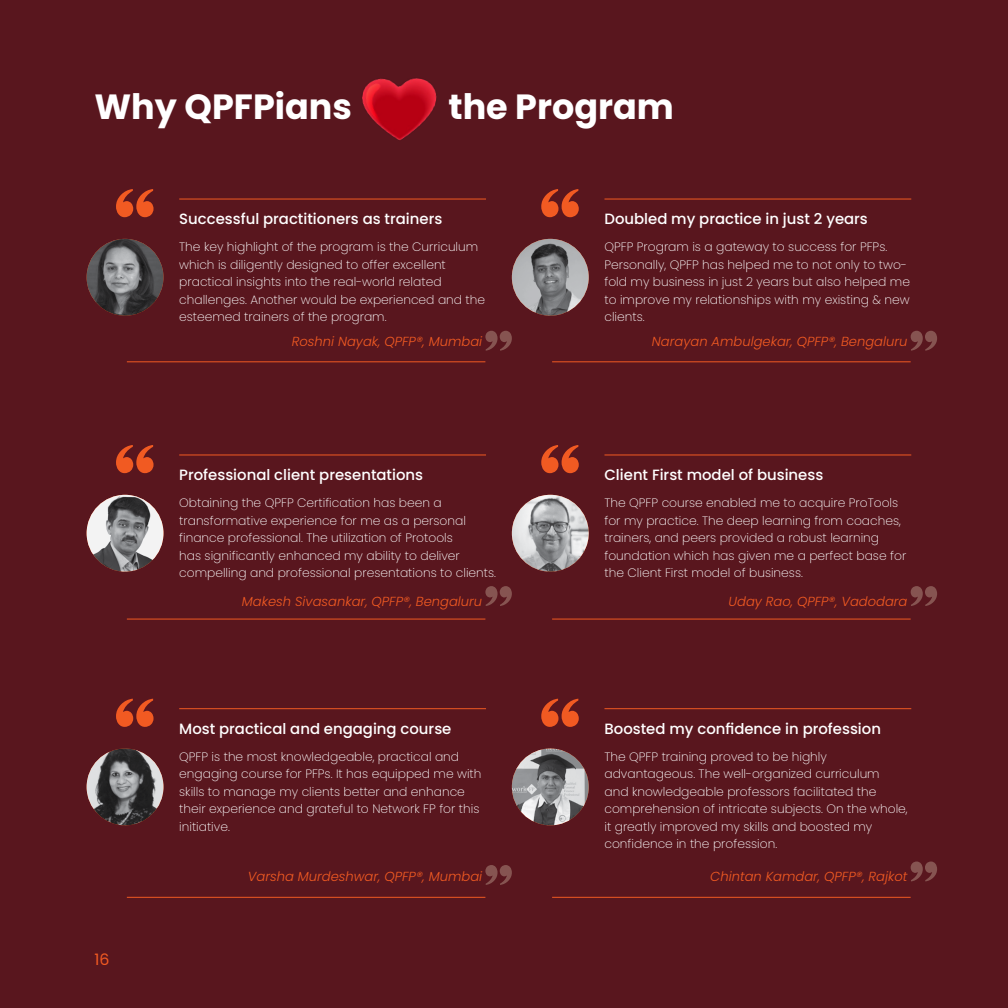
<style>
.page{position:relative;width:1008px;height:1008px;background:#59161e}
.page>*{position:absolute;margin:0;border:0;box-sizing:border-box;transform-origin:0 0}
.t1{font:700 35px "Poppins";color:#fff}
.t2{font:15.75px "Poppins";color:#f15a22}
.t3{font:500 14.88px "Poppins";color:#fff}
.t4{font:italic 300 13.12px "Poppins";color:#f15a22}
.t5{font:200 12.25px/17.5px "Poppins";color:#fff}
</style>
<div class="page">
<hr style="left:179px;top:199px;width:307px;height:1px;background:#f15a22">
<hr style="left:604px;top:199px;width:307px;height:1px;background:#f15a22">
<hr style="left:127px;top:361px;width:358px;height:1px;background:#f15a22">
<hr style="left:552px;top:361px;width:359px;height:1px;background:#f15a22">
<img style="left:87px;top:239px;width:76px;height:77px;border-radius:38px">
<img style="left:512px;top:239px;width:77px;height:77px;border-radius:38px">
<svg style="left:116px;top:189px;width:38px;height:28px"></svg>
<svg style="left:541px;top:189px;width:38px;height:28px"></svg>
<svg style="left:485px;top:331px;width:27px;height:20px"></svg>
<svg style="left:911px;top:331px;width:26px;height:20px"></svg>
<hr style="left:179px;top:455px;width:307px;height:1px;background:#f15a22">
<hr style="left:604px;top:455px;width:307px;height:1px;background:#f15a22">
<hr style="left:127px;top:619px;width:358px;height:1px;background:#f15a22">
<hr style="left:552px;top:619px;width:359px;height:1px;background:#f15a22">
<img style="left:87px;top:495px;width:76px;height:77px;border-radius:38px">
<img style="left:512px;top:495px;width:77px;height:77px;border-radius:38px">
<svg style="left:116px;top:445px;width:38px;height:28px"></svg>
<svg style="left:541px;top:445px;width:38px;height:28px"></svg>
<svg style="left:485px;top:586px;width:27px;height:20px"></svg>
<svg style="left:911px;top:586px;width:26px;height:20px"></svg>
<hr style="left:179px;top:708px;width:307px;height:1px;background:#f15a22">
<hr style="left:604px;top:708px;width:307px;height:1px;background:#f15a22">
<hr style="left:127px;top:897px;width:358px;height:1px;background:#f15a22">
<hr style="left:552px;top:897px;width:359px;height:1px;background:#f15a22">
<img style="left:87px;top:749px;width:76px;height:76px;border-radius:38px">
<img style="left:512px;top:749px;width:77px;height:76px;border-radius:38px">
<svg style="left:116px;top:699px;width:38px;height:28px"></svg>
<svg style="left:541px;top:699px;width:38px;height:28px"></svg>
<svg style="left:485px;top:865px;width:27px;height:20px"></svg>
<svg style="left:911px;top:862px;width:26px;height:19px"></svg>
<img style="left:362px;top:78px;width:75px;height:62px">
<h1 class="t1" style="left:94px;top:86px;width:259px">Why QPFPians</h1>
<h1 class="t1" style="left:449px;top:86px;width:227px">the Program</h1>
<p class="t3" style="left:179px;top:211px;width:265px">Successful practitioners as trainers</p>
<p class="t3" style="left:604px;top:211px;width:265px">Doubled my practice in just 2 years</p>
<p class="t5" style="left:179px;top:238px;width:307px">The key highlight of the program is the Curriculum which is diligently designed to offer excellent practical insights into the real-world related challenges. Another would be experienced and the esteemed trainers of the program.</p>
<p class="t5" style="left:604px;top:238px;width:307px">QPFP Program is a gateway to success for PFPs.<br>Personally, QPFP has helped me to not only to two&shy;fold my business in just 2 years but also helped me to improve my relationships with my existing &amp; new clients.</p>
<p class="t4" style="left:292px;top:334px;width:192px">Roshni Nayak, QPFP®, Mumbai</p>
<p class="t4" style="left:652px;top:334px;width:257px">Narayan Ambulgekar, QPFP®, Bengaluru</p>
<p class="t3" style="left:179px;top:466px;width:245px">Professional client presentations</p>
<p class="t3" style="left:604px;top:466px;width:220px">Client First model of business</p>
<p class="t5" style="left:179px;top:494px;width:318px">Obtaining the QPFP Certification has been a transformative experience for me as a personal finance professional. The utilization of Protools<br>has significantly enhanced my ability to deliver compelling and professional presentations to clients.</p>
<p class="t5" style="left:604px;top:494px;width:303px">The QPFP course enabled me to acquire ProTools for my practice. The deep learning from coaches, trainers, and peers provided a robust learning foundation which has given me a perfect base for the Client First model of business.</p>
<p class="t4" style="left:242px;top:594px;width:242px">Makesh Sivasankar, QPFP®, Bengaluru</p>
<p class="t4" style="left:728px;top:594px;width:181px">Uday Rao, QPFP®, Vadodara</p>
<p class="t3" style="left:179px;top:720px;width:274px">Most practical and engaging course</p>
<p class="t3" style="left:604px;top:720px;width:278px">Boosted my confidence in profession</p>
<p class="t5" style="left:179px;top:748px;width:304px">QPFP is the most knowledgeable, practical and engaging course for PFPs. It has equipped me with skills to manage my clients better and enhance their experience and grateful to Network FP for this initiative.</p>
<p class="t5" style="left:604px;top:748px;width:305px">The QPFP training proved to be highly advantageous. The well-organized curriculum<br>and knowledgeable professors facilitated the comprehension of intricate subjects. On the whole, it greatly improved my skills and boosted my confidence in the profession.</p>
<p class="t2" style="left:94px;top:950px;width:17px">16</p>
<p class="t4" style="left:248px;top:868px;width:236px">Varsha Murdeshwar, QPFP®, Mumbai</p>
<p class="t4" style="left:710px;top:868px;width:199px">Chintan Kamdar, QPFP®, Rajkot</p>
</div>
